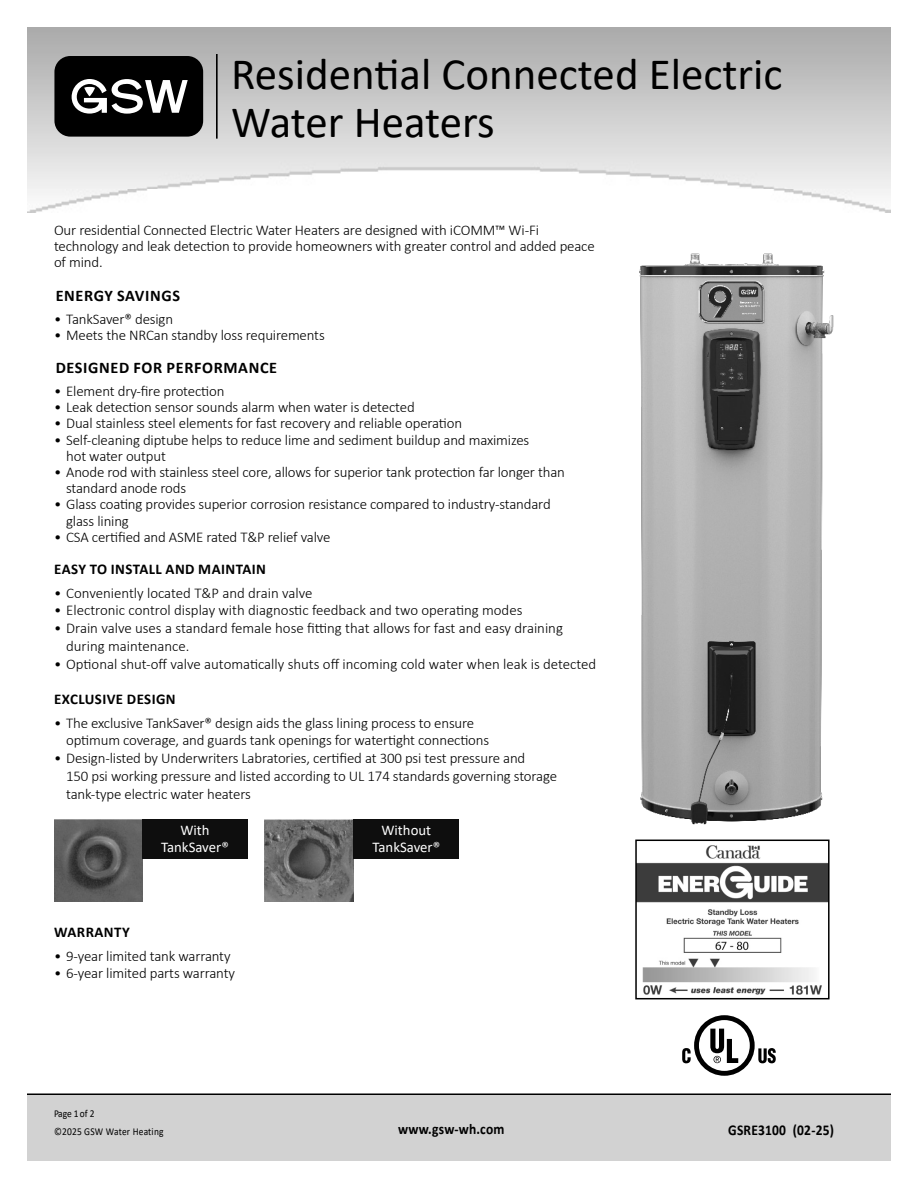
<style>
.page{position:relative;width:918px;height:1188px;background:#fff}
.page>*{position:absolute;margin:0;border:0;box-sizing:border-box;transform-origin:0 0}
.t1{font:45px/48px "Calibri";color:#000}
.t2{font:700 16.2px "Calibri";letter-spacing:.04em;color:#000}
.t3{font:700 15px "Calibri";letter-spacing:.015em;color:#000;scale:.9 1}
.t4{font:300 14.85px/16.2px "Calibri";letter-spacing:-.01em;color:#000}
.t5{font:700 14.85px "Calibri";letter-spacing:.03em;color:#000}
.t6{font:14.7px/17.7px "Calibri";color:#fff;text-align:center}
.t7{font:10.5px "Calibri";letter-spacing:.02em;color:#000;scale:.9 1}
</style>
<div class="page">
<img style="left:27px;top:27px;width:864px;height:185px">
<hr style="left:216px;top:54px;width:2px;height:85px;background:#000">
<div style="left:54px;top:56px;width:149px;height:81px;background:#000;border-radius:16px"></div>
<svg style="left:72px;top:79px;width:116px;height:35px"></svg>
<div style="left:27px;top:1094px;width:864px;height:67px;background:#d2d2d2"></div>
<hr style="left:27px;top:1094px;width:864px;height:1px;background:#000">
<img style="left:54px;top:820px;width:89px;height:82px">
<img style="left:265px;top:820px;width:89px;height:82px">
<div style="left:142px;top:820px;width:106px;height:39px;background:#0e0e0e"></div>
<div style="left:354px;top:820px;width:105px;height:39px;background:#0e0e0e"></div>
<div style="left:694px;top:1015px;width:61px;height:61px;border:5px solid #000;border-radius:50%"></div>
<svg style="left:682px;top:1048px;width:9px;height:15px"></svg>
<svg style="left:758px;top:1048px;width:18px;height:15px"></svg>
<svg style="left:710px;top:1029px;width:28px;height:34px"></svg>
<img style="left:639px;top:253px;width:195px;height:572px">
<img style="left:638px;top:845px;width:189px;height:150px">
<div style="left:635px;top:840px;width:195px;height:159px;border:2px solid #000"></div>
<p class="t1" style="left:231px;top:49px;width:553px">Residential Connected Electric<br>Water Heaters</p>
<p class="t4" style="left:54px;top:222px;width:542px">Our residential Connected Electric Water Heaters are designed with iCOMM™ Wi-Fi technology and leak detection to provide homeowners with greater control and added peace of mind.</p>
<p class="t2" style="left:56px;top:284px;width:126px">ENERGY SAVINGS</p>
<p class="t4" style="left:54px;top:311px;width:121px">• TankSaver® design</p>
<p class="t4" style="left:54px;top:327px;width:272px">• Meets the NRCan standby loss requirements</p>
<p class="t2" style="left:56px;top:356px;width:223px">DESIGNED FOR PERFORMANCE</p>
<p class="t4" style="left:54px;top:383px;width:172px">• Element dry-fire protection</p>
<p class="t4" style="left:54px;top:399px;width:362px">• Leak detection sensor sounds alarm when water is detected</p>
<p class="t4" style="left:54px;top:415px;width:410px">• Dual stainless steel elements for fast recovery and reliable operation</p>
<p class="t4" style="left:66px;top:431px;width:465px;text-indent:-12px">• Self-cleaning diptube helps to reduce lime and sediment buildup and maximizes hot water output</p>
<p class="t4" style="left:66px;top:464px;width:500px;text-indent:-12px">• Anode rod with stainless steel core, allows for superior tank protection far longer than standard anode rods</p>
<p class="t4" style="left:66px;top:496px;width:486px;text-indent:-12px">• Glass coating provides superior corrosion resistance compared to industry-standard glass lining</p>
<p class="t4" style="left:54px;top:529px;width:278px">• CSA certified and ASME rated T&amp;P relief valve</p>
<p class="t5" style="left:54px;top:559px;width:213px">EASY TO INSTALL AND MAINTAIN</p>
<p class="t4" style="left:54px;top:584px;width:260px">• Conveniently located T&amp;P and drain valve</p>
<p class="t4" style="left:54px;top:602px;width:470px">• Electronic control display with diagnostic feedback and two operating modes</p>
<p class="t4" style="left:66px;top:619px;width:498px;line-height:17.9px;text-indent:-12px">• Drain valve uses a standard female hose fitting that allows for fast and easy draining during maintenance.</p>
<p class="t4" style="left:54px;top:656px;width:544px">• Optional shut-off valve automatically shuts off incoming cold water when leak is detected</p>
<p class="t5" style="left:54px;top:689px;width:123px">EXCLUSIVE DESIGN</p>
<p class="t4" style="left:66px;top:714px;width:425px;line-height:17.9px;text-indent:-12px">• The exclusive TankSaver® design aids the glass lining process to ensure optimum coverage, and guards tank openings for watertight connections</p>
<p class="t4" style="left:66px;top:749px;width:493px;line-height:17.9px;text-indent:-12px">• Design-listed by Underwriters Labratories, certified at 300 psi test pressure and<br>150 psi working pressure and listed according to UL 174 standards governing storage tank-type electric water heaters</p>
<p class="t6" style="left:161px;top:821px;width:69px">With<br>TankSaver®</p>
<p class="t6" style="left:372px;top:821px;width:69px">Without<br>TankSaver®</p>
<p class="t5" style="left:54px;top:922px;width:77px">WARRANTY</p>
<p class="t4" style="left:54px;top:947px;width:178px">• 9-year limited tank warranty</p>
<p class="t4" style="left:54px;top:965px;width:183px">• 6-year limited parts warranty</p>
<p class="t7" style="left:54px;top:1106px;width:47px">Page 1 of 2</p>
<p class="t7" style="left:54px;top:1124px;width:123px">©2025 GSW Water Heating</p>
<p class="t3" style="left:398px;top:1118px;width:120px">www.gsw-wh.com</p>
<p class="t3" style="left:728px;top:1119px;width:119px">GSRE3100 (02-25)</p>
</div>
